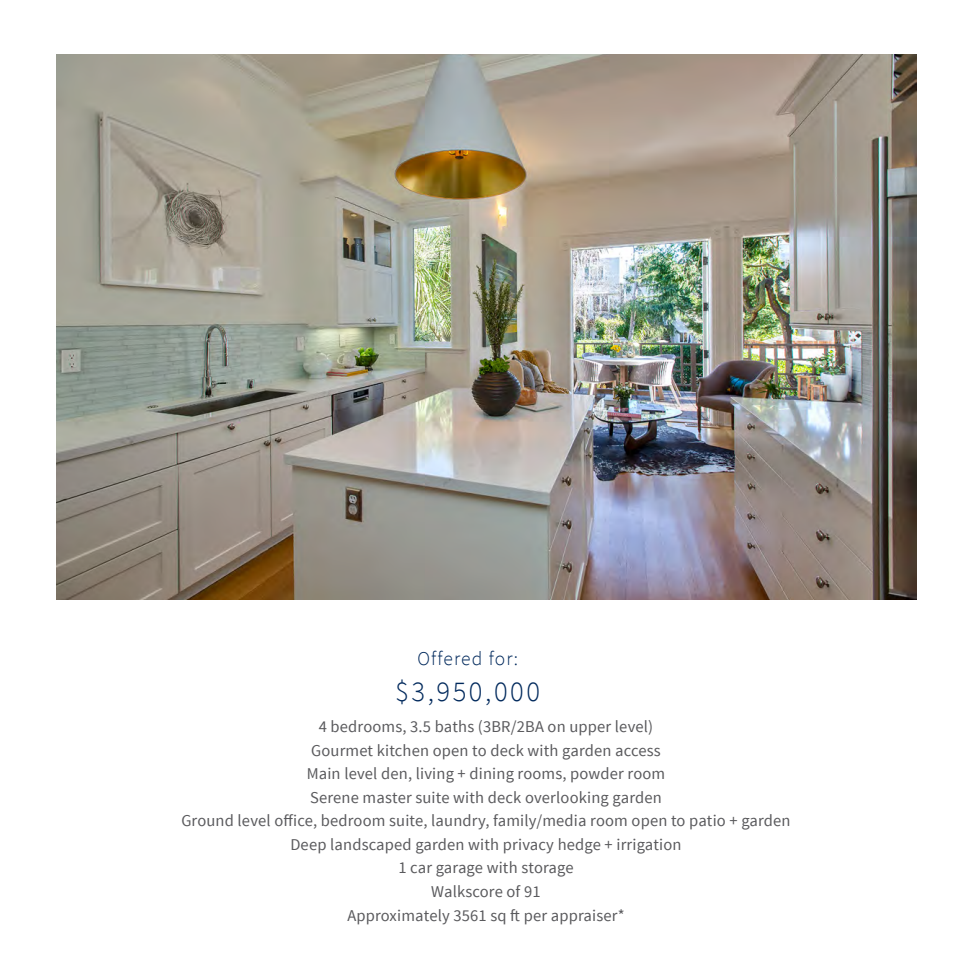
<style>
.page{position:relative;width:972px;height:972px;background:#fff}
.page>*{position:absolute;margin:0;border:0;box-sizing:border-box;transform-origin:0 0}
.t1{font:300 28.5px "Source Sans Pro";letter-spacing:.09em;color:#00295c}
.t2{font:300 19.5px "Source Sans Pro";letter-spacing:.06em;color:#00295c}
.Features{font:16.5px "Source Sans Pro";letter-spacing:.01em;color:#5a5a5d}
</style>
<div class="page">
<img style="left:56px;top:54px;width:860px;height:545px">
<p class="t2" style="left:417px;top:646px;width:102px">Offered for:</p>
<h1 class="t1" style="left:395px;top:674px;width:146px">$3,950,000</h1>
<p class="Features" style="left:319px;top:716px;width:336px">4 bedrooms, 3.5 baths (3BR/2BA on upper level)</p>
<p class="Features" style="left:311px;top:740px;width:351px">Gourmet kitchen open to deck with garden access</p>
<p class="Features" style="left:307px;top:763px;width:360px">Main level den, living + dining rooms, powder room</p>
<p class="Features" style="left:310px;top:787px;width:353px">Serene master suite with deck overlooking garden</p>
<p class="Features" style="left:181px;top:811px;width:611px">Ground level office, bedroom suite, laundry, family/media room open to patio + garden</p>
<p class="Features" style="left:290px;top:834px;width:393px">Deep landscaped garden with privacy hedge + irrigation</p>
<p class="Features" style="left:398px;top:858px;width:177px">1 car garage with storage</p>
<p class="Features" style="left:431px;top:881px;width:111px">Walkscore of 91</p>
<p class="Features" style="left:347px;top:905px;width:279px">Approximately 3561 sq ft per appraiser*</p>
</div>
